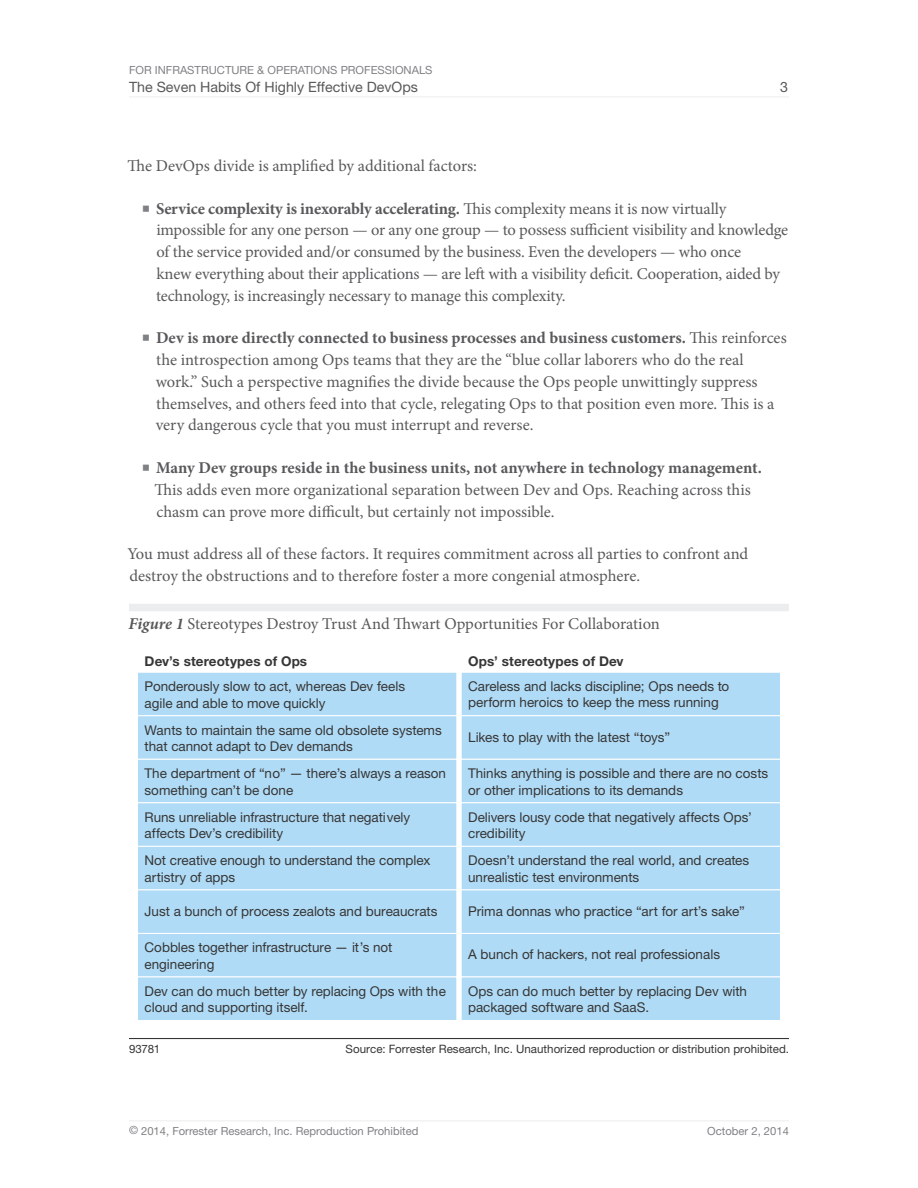
<style>
.page{position:relative;width:918px;height:1188px;background:#fff}
.page>*{position:absolute;margin:0;border:0;box-sizing:border-box;transform-origin:0 0}
.t1{font:16.5px/21.8px "Minion Pro";letter-spacing:-.005em;color:#59595b}
.t2{font:14.25px "Helvetica Neue LT Std";color:#59595b}
.t3{font:13.5px/16.5px "Helvetica Neue LT Std";letter-spacing:-.005em;color:#363636}
.t4{font:700 13.5px "Helvetica Neue LT Std";letter-spacing:.005em;color:#363636}
.t5{font:11.55px "Helvetica Neue LT Std";color:#363636}
.t6{font:11.25px "Helvetica Neue LT Std";color:#808184}
.s1{font-weight:700;font-size:21px;color:#808184}
.s2{font-weight:700}
.s3{font-weight:700;font-style:italic}
</style>
<div class="page">
<hr style="left:129px;top:97px;width:660px;height:1px;background:#ecedee">
<hr style="left:129px;top:1120px;width:660px;height:1px;background:#ecedee">
<div style="left:129px;top:604px;width:660px;height:7px;background:#ecedee"></div>
<hr style="left:129px;top:1038px;width:660px;height:1px;background:#363636">
<div style="left:137px;top:672px;width:320px;height:44px;background:#b0dbf6;border:1px solid #fff"></div>
<div style="left:137px;top:715px;width:320px;height:45px;background:#b0dbf6;border:1px solid #fff"></div>
<div style="left:137px;top:759px;width:320px;height:44px;background:#b0dbf6;border:1px solid #fff"></div>
<div style="left:137px;top:803px;width:320px;height:44px;background:#b0dbf6;border:1px solid #fff"></div>
<div style="left:137px;top:846px;width:320px;height:44px;background:#b0dbf6;border:1px solid #fff"></div>
<div style="left:137px;top:890px;width:320px;height:44px;background:#b0dbf6;border:1px solid #fff"></div>
<div style="left:137px;top:933px;width:320px;height:44px;background:#b0dbf6;border:1px solid #fff"></div>
<div style="left:137px;top:977px;width:320px;height:44px;background:#b0dbf6;border:1px solid #fff"></div>
<div style="left:461px;top:672px;width:320px;height:44px;background:#b0dbf6;border:1px solid #fff"></div>
<div style="left:461px;top:715px;width:320px;height:45px;background:#b0dbf6;border:1px solid #fff"></div>
<div style="left:461px;top:759px;width:320px;height:44px;background:#b0dbf6;border:1px solid #fff"></div>
<div style="left:461px;top:803px;width:320px;height:44px;background:#b0dbf6;border:1px solid #fff"></div>
<div style="left:461px;top:846px;width:320px;height:44px;background:#b0dbf6;border:1px solid #fff"></div>
<div style="left:461px;top:890px;width:320px;height:44px;background:#b0dbf6;border:1px solid #fff"></div>
<div style="left:461px;top:933px;width:320px;height:44px;background:#b0dbf6;border:1px solid #fff"></div>
<div style="left:461px;top:977px;width:320px;height:44px;background:#b0dbf6;border:1px solid #fff"></div>
<p class="t6" style="left:129px;top:63px;width:305px">For Infrastructure &amp; Operations Professionals</p>
<p class="t2" style="left:129px;top:78px;width:291px">The Seven Habits Of Highly Effective DevOps</p>
<p class="t2" style="left:780px;top:78px;width:9px">3</p>
<p class="t1" style="left:128px;top:155px;width:351px">The DevOps divide is amplified by additional factors:</p>
<p class="t1" style="left:156px;top:198px;width:634px;text-indent:-15px"><span class="s1">■</span> <span class="s2">Service complexity is inexorably accelerating.</span> This complexity means it is now virtually impossible for any one person — or any one group — to possess sufficient visibility and knowledge of the service provided and/or consumed by the business. Even the developers — who once<br>knew everything about their applications — are left with a visibility deficit. Cooperation, aided by technology, is increasingly necessary to manage this complexity.</p>
<p class="t1" style="left:156px;top:327px;width:633px;text-indent:-14px"><span class="s1">■</span> <span class="s2">Dev is more directly connected to business processes and business customers.</span> This reinforces the introspection among Ops teams that they are the “blue collar laborers who do the real work.” Such a perspective magnifies the divide because the Ops people unwittingly suppress themselves, and others feed into that cycle, relegating Ops to that position even more. This is a very dangerous cycle that you must interrupt and reverse.</p>
<p class="t1" style="left:155px;top:457px;width:609px;text-indent:-13px"><span class="s1">■</span> <span class="s2">Many Dev groups reside in the business units, not anywhere in technology management.<br></span>This adds even more organizational separation between Dev and Ops. Reaching across this chasm can prove more difficult, but certainly not impossible.</p>
<p class="t1" style="left:128px;top:543px;width:622px">You must address all of these factors. It requires commitment across all parties to confront and destroy the obstructions and to therefore foster a more congenial atmosphere.</p>
<p class="t1" style="left:129px;top:613px;width:533px"><span class="s3">Figure 1</span> Stereotypes Destroy Trust And Thwart Opportunities For Collaboration</p>
<p class="t4" style="left:145px;top:653px;width:164px">Dev’s stereotypes of Ops</p>
<p class="t4" style="left:468px;top:653px;width:157px">Ops’ stereotypes of Dev</p>
<p class="t3" style="left:145px;top:678px;width:262px">Ponderously slow to act, whereas Dev feels agile and able to move quickly</p>
<p class="t3" style="left:145px;top:721px;width:299px">Wants to maintain the same old obsolete systems that cannot adapt to Dev demands</p>
<p class="t3" style="left:145px;top:765px;width:303px">The department of “no” — there’s always a reason something can’t be done</p>
<p class="t3" style="left:145px;top:808px;width:267px">Runs unreliable infrastructure that negatively affects Dev’s credibility</p>
<p class="t3" style="left:145px;top:852px;width:287px">Not creative enough to understand the complex artistry of apps</p>
<p class="t3" style="left:145px;top:903px;width:294px">Just a bunch of process zealots and bureaucrats</p>
<p class="t3" style="left:145px;top:939px;width:249px">Cobbles together infrastructure — it’s not engineering</p>
<p class="t3" style="left:145px;top:982px;width:303px">Dev can do much better by replacing Ops with the cloud and supporting itself.</p>
<p class="t3" style="left:468px;top:678px;width:263px">Careless and lacks discipline; Ops needs to perform heroics to keep the mess running</p>
<p class="t3" style="left:468px;top:728px;width:203px">Likes to play with the latest “toys”</p>
<p class="t3" style="left:468px;top:765px;width:301px">Thinks anything is possible and there are no costs or other implications to its demands</p>
<p class="t3" style="left:468px;top:808px;width:285px">Delivers lousy code that negatively affects Ops’ credibility</p>
<p class="t3" style="left:468px;top:852px;width:283px">Doesn’t understand the real world, and creates unrealistic test environments</p>
<p class="t3" style="left:468px;top:902px;width:278px">Prima donnas who practice “art for art’s sake”</p>
<p class="t3" style="left:468px;top:946px;width:253px">A bunch of hackers, not real professionals</p>
<p class="t3" style="left:468px;top:982px;width:280px">Ops can do much better by replacing Dev with packaged software and SaaS.</p>
<p class="t5" style="left:129px;top:1042px;width:33px">93781</p>
<p class="t5" style="left:346px;top:1042px;width:445px">Source: Forrester Research, Inc. Unauthorized reproduction or distribution prohibited.</p>
<p class="t6" style="left:129px;top:1124px;width:291px">© 2014, Forrester Research, Inc. Reproduction Prohibited</p>
<p class="t6" style="left:707px;top:1124px;width:83px">October 2, 2014</p>
</div>
